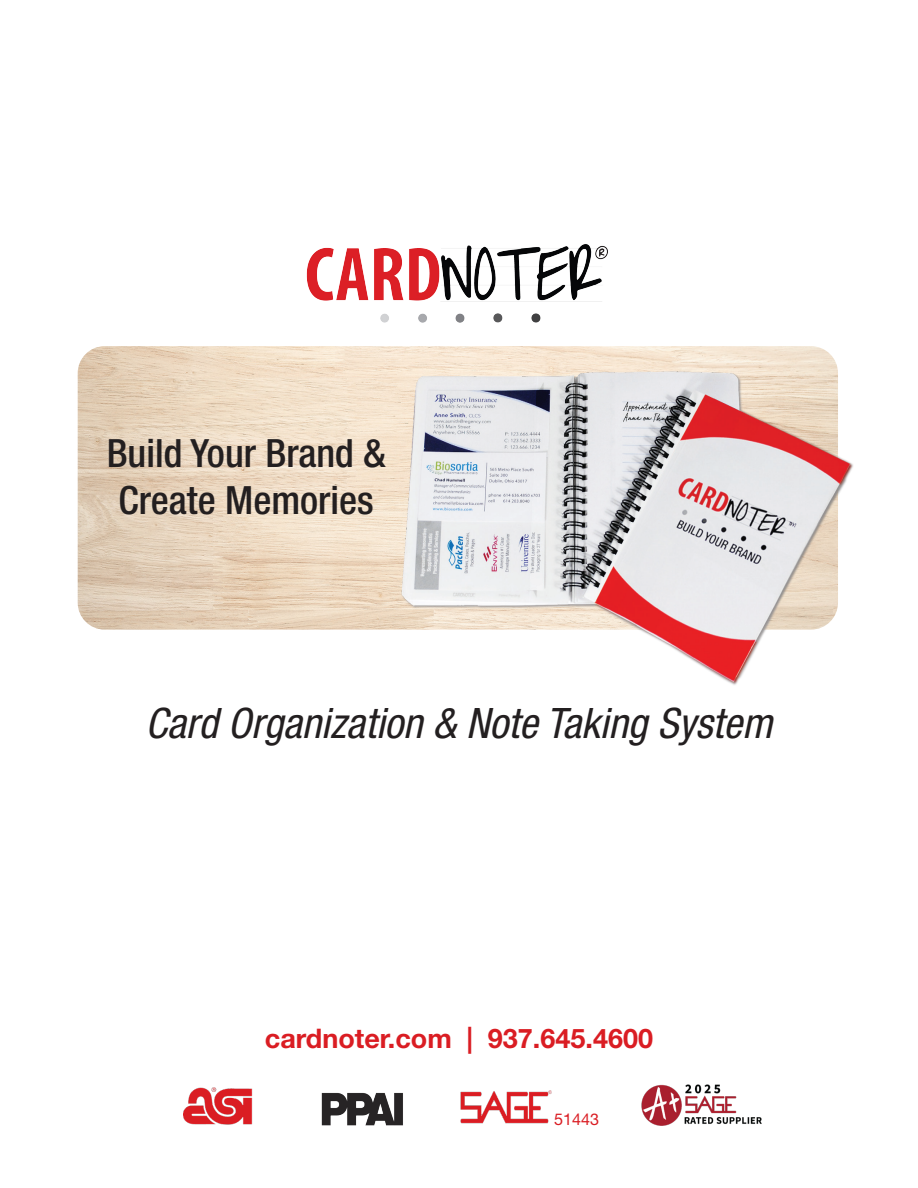
<style>
.page{position:relative;width:918px;height:1188px;background:#fff}
.page>*{position:absolute;margin:0;border:0;box-sizing:border-box;transform-origin:0 0}
.t1{font:italic condensed 42px "Helvetica Neue LT Std";color:#231f20}
.t2{font:500 condensed 39px "Helvetica Neue LT Std";color:#231f20}
.t3{font:700 27px "Helvetica Neue LT Std";color:#da1d23}
.t4{font:16.2px "Helvetica Neue LT Std";color:#da1d23}
</style>
<div class="page">
<img style="left:78px;top:346px;width:756px;height:284px">
<img style="left:306px;top:244px;width:302px;height:79px">
<img style="left:387px;top:359px;width:466px;height:326px">
<img style="left:184px;top:1087px;width:69px;height:38px">
<img style="left:322px;top:1092px;width:81px;height:33px">
<img style="left:641px;top:1084px;width:121px;height:42px">
<img style="left:460px;top:1090px;width:92px;height:34px">
<p class="t2" style="left:107px;top:430px;width:281px">Build Your Brand &amp;</p>
<p class="t2" style="left:119px;top:477px;width:257px">Create Memories</p>
<p class="t1" style="left:146px;top:698px;width:628px">Card Organization &amp; Note Taking System</p>
<p class="t3" style="left:265px;top:1022px;width:390px">cardnoter.com | 937.645.4600</p>
<p class="t4" style="left:554px;top:1109px;width:47px">51443</p>
</div>
